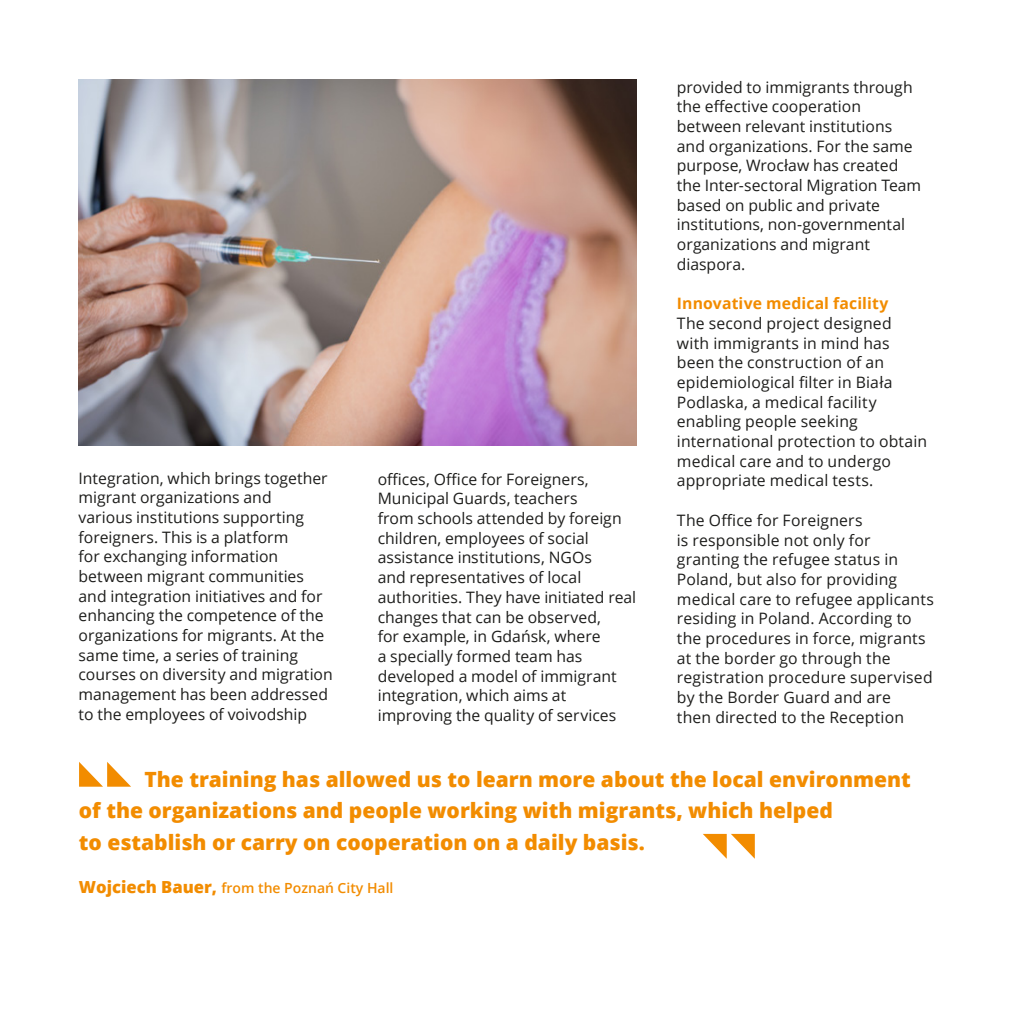
<style>
.page{position:relative;width:1017px;height:1017px;background:#fff}
.page>*{position:absolute;margin:0;border:0;box-sizing:border-box;transform-origin:0 0}
.t1{font:800 21px/31.5px "Open Sans";color:#f28c00}
.t2{font:15.75px/19.6px "Open Sans";letter-spacing:.005em;color:#1d1d1b}
.t3{font:700 15.75px "Open Sans";letter-spacing:.01em;color:#f28c00}
.t4{font:600 14px "Open Sans";color:#f28c00}
.s1{font-weight:800;font-size:16.62px}
</style>
<div class="page">
<svg style="left:79px;top:762px;width:52px;height:25px"></svg>
<svg style="left:703px;top:834px;width:52px;height:25px"></svg>
<img style="left:78px;top:79px;width:559px;height:366px">
<p class="t2" style="left:79px;top:468px;width:256px">Integration, which brings together migrant organizations and<br>various institutions supporting foreigners. This is a platform<br>for exchanging information between migrant communities and integration initiatives and for enhancing the competence of the organizations for migrants. At the same time, a series of training courses on diversity and migration management has been addressed to the employees of voivodship</p>
<p class="t2" style="left:378px;top:469px;width:260px">offices, Office for Foreigners,<br>Municipal Guards, teachers<br>from schools attended by foreign children, employees of social assistance institutions, NGOs<br>and representatives of local authorities. They have initiated real changes that can be observed,<br>for example, in Gdańsk, where<br>a specially formed team has developed a model of immigrant integration, which aims at improving the quality of services</p>
<p class="t2" style="left:677px;top:77px;width:246px">provided to immigrants through the effective cooperation between relevant institutions and organizations. For the same purpose, Wrocław has created the Inter-sectoral Migration Team based on public and private institutions, non-governmental organizations and migrant diaspora.</p>
<p class="t3" style="left:677px;top:292px;width:213px">Innovative medical facility</p>
<p class="t2" style="left:677px;top:313px;width:252px">The second project designed with immigrants in mind has been the construction of an epidemiological filter in Biała<br>Podlaska, a medical facility enabling people seeking international protection to obtain medical care and to undergo appropriate medical tests.</p>
<p class="t2" style="left:677px;top:510px;width:259px">The Office for Foreigners<br>is responsible not only for granting the refugee status in<br>Poland, but also for providing medical care to refugee applicants residing in Poland. According to the procedures in force, migrants at the border go through the registration procedure supervised by the Border Guard and are<br>then directed to the Reception</p>
<p class="t1" style="left:79px;top:762px;width:833px;text-indent:66px">The training has allowed us to learn more about the local environment of the organizations and people working with migrants, which helped<br>to establish or carry on cooperation on a daily basis.</p>
<p class="t4" style="left:79px;top:878px;width:316px"><span class="s1">Wojciech Bauer,</span> from the Poznań City Hall</p>
</div>
